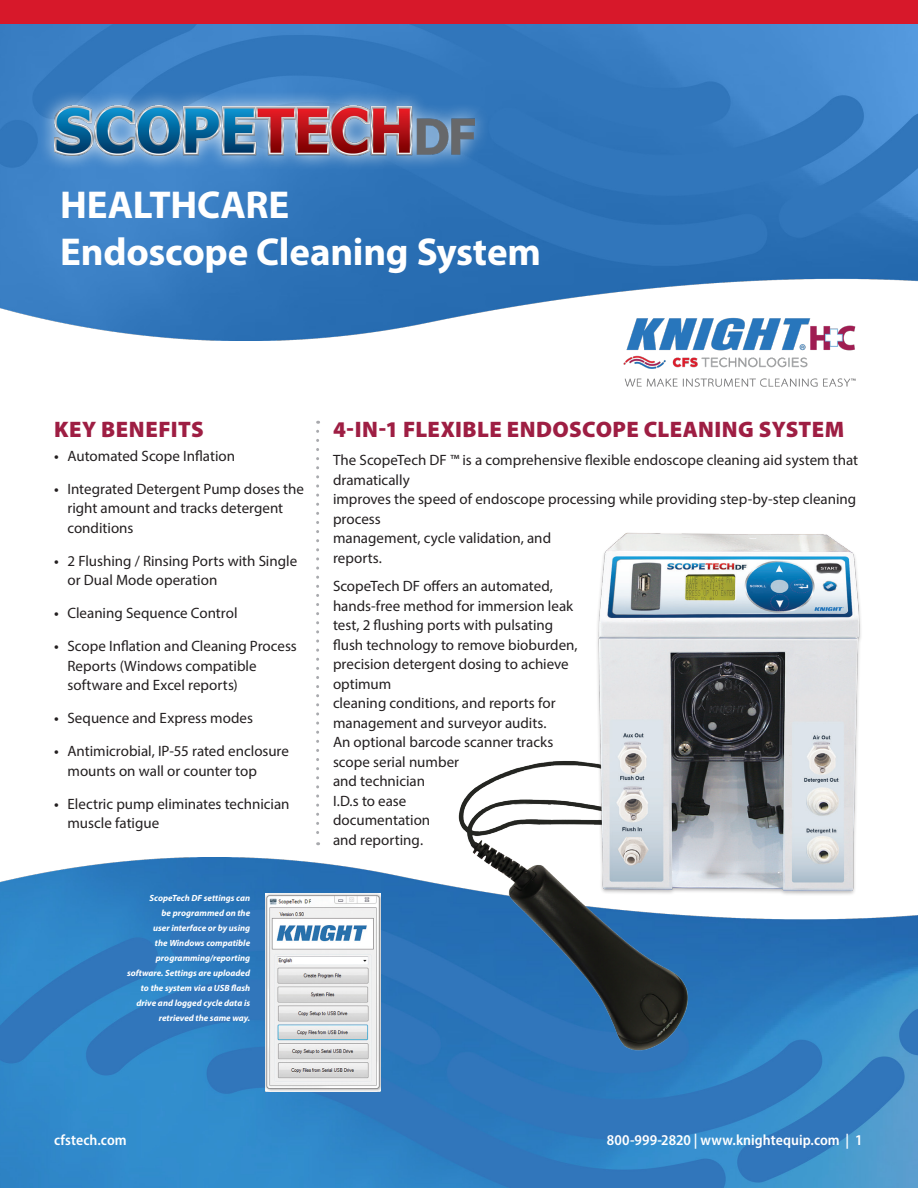
<style>
.page{position:relative;width:918px;height:1188px;background:#fff}
.page>*{position:absolute;margin:0;border:0;box-sizing:border-box;transform-origin:0 0}
.t1{font:700 39px/46.8px "Myriad Pro";letter-spacing:-.005em;color:#fff}
.K-Sub-Head_DkRed{font:900 22.5px "Myriad Pro";letter-spacing:.02em;color:#9e1e43}
.K-Body_Text_Sales_Sheet{font:15px/19.5px "Myriad Pro";color:#231f20}
.t2{font:600 semi-condensed 15px "Myriad Pro";letter-spacing:.005em;color:#fff}
.K-Caption-Ital{font:italic 700 9px/15px "Myriad Pro";color:#fff;text-align:right}
.s1{font-weight:600}
</style>
<div class="page">
<img style="left:0;top:24px;width:918px;height:317px">
<img style="left:0;top:858px;width:918px;height:330px">
<svg style="left:316px;top:431px;width:3px;height:414px"></svg>
<div style="left:0;top:0;width:918px;height:24px;background:#d7182a"></div>
<img style="left:622px;top:307px;width:236px;height:80px">
<div style="left:38px;top:89px;width:453px;height:83px;background:#fff;opacity:.8"></div>
<img style="left:54px;top:105px;width:421px;height:50px">
<img style="left:449px;top:532px;width:444px;height:542px">
<img style="left:265px;top:894px;width:116px;height:198px">
<p class="t1" style="left:60px;top:180px;width:483px">HEALTHCARE<br>Endoscope Cleaning System</p>
<p class="K-Sub-Head_DkRed" style="left:54px;top:414px;width:151px">KEY BENEFITS</p>
<p class="K-Body_Text_Sales_Sheet" style="left:54px;top:446px;width:183px"><span class="s1">•</span> Automated Scope Inflation</p>
<p class="K-Body_Text_Sales_Sheet" style="left:68px;top:479px;width:238px;text-indent:-14px"><span class="s1">•</span> Integrated Detergent Pump doses the right amount and tracks detergent conditions</p>
<p class="K-Body_Text_Sales_Sheet" style="left:68px;top:551px;width:231px;text-indent:-14px"><span class="s1">•</span> 2 Flushing / Rinsing Ports with Single or Dual Mode operation</p>
<p class="K-Body_Text_Sales_Sheet" style="left:54px;top:603px;width:185px"><span class="s1">•</span> Cleaning Sequence Control</p>
<p class="K-Body_Text_Sales_Sheet" style="left:68px;top:636px;width:231px;text-indent:-14px"><span class="s1">•</span> Scope Inflation and Cleaning Process<br>Reports (Windows compatible software and Excel reports)</p>
<p class="K-Body_Text_Sales_Sheet" style="left:54px;top:708px;width:201px"><span class="s1">•</span> Sequence and Express modes</p>
<p class="K-Body_Text_Sales_Sheet" style="left:68px;top:741px;width:223px;text-indent:-14px"><span class="s1">•</span> Antimicrobial, IP-55 rated enclosure mounts on wall or counter top</p>
<p class="K-Body_Text_Sales_Sheet" style="left:68px;top:794px;width:224px;text-indent:-14px"><span class="s1">•</span> Electric pump eliminates technician muscle fatigue</p>
<p class="K-Caption-Ital" style="left:127px;top:890px;width:125px">ScopeTech DF settings can<br>be programmed on the<br>user interface or by using<br>the Windows compatible programming/reporting software. Settings are uploaded to the system via a USB flash drive and logged cycle data is retrieved the same way.</p>
<p class="K-Sub-Head_DkRed" style="left:333px;top:414px;width:513px">4-IN-1 FLEXIBLE ENDOSCOPE CLEANING SYSTEM</p>
<p class="K-Body_Text_Sales_Sheet" style="left:333px;top:450px;width:527px">The ScopeTech DF ™ is a comprehensive flexible endoscope cleaning aid system that dramatically<br>improves the speed of endoscope processing while providing step-by-step cleaning process<br>management, cycle validation, and<br>reports.</p>
<p class="K-Body_Text_Sales_Sheet" style="left:333px;top:576px;width:246px">ScopeTech DF offers an automated, hands-free method for immersion leak test, 2 flushing ports with pulsating flush technology to remove bioburden, precision detergent dosing to achieve optimum<br>cleaning conditions, and reports for management and surveyor audits.<br>An optional barcode scanner tracks scope serial number<br>and technician<br>I.D.s to ease<br>documentation<br>and reporting.</p>
<p class="t2" style="left:54px;top:1131px;width:74px">cfstech.com</p>
<p class="t2" style="left:607px;top:1131px;width:257px">800-999-2820 | www.knightequip.com | 1</p>
</div>
